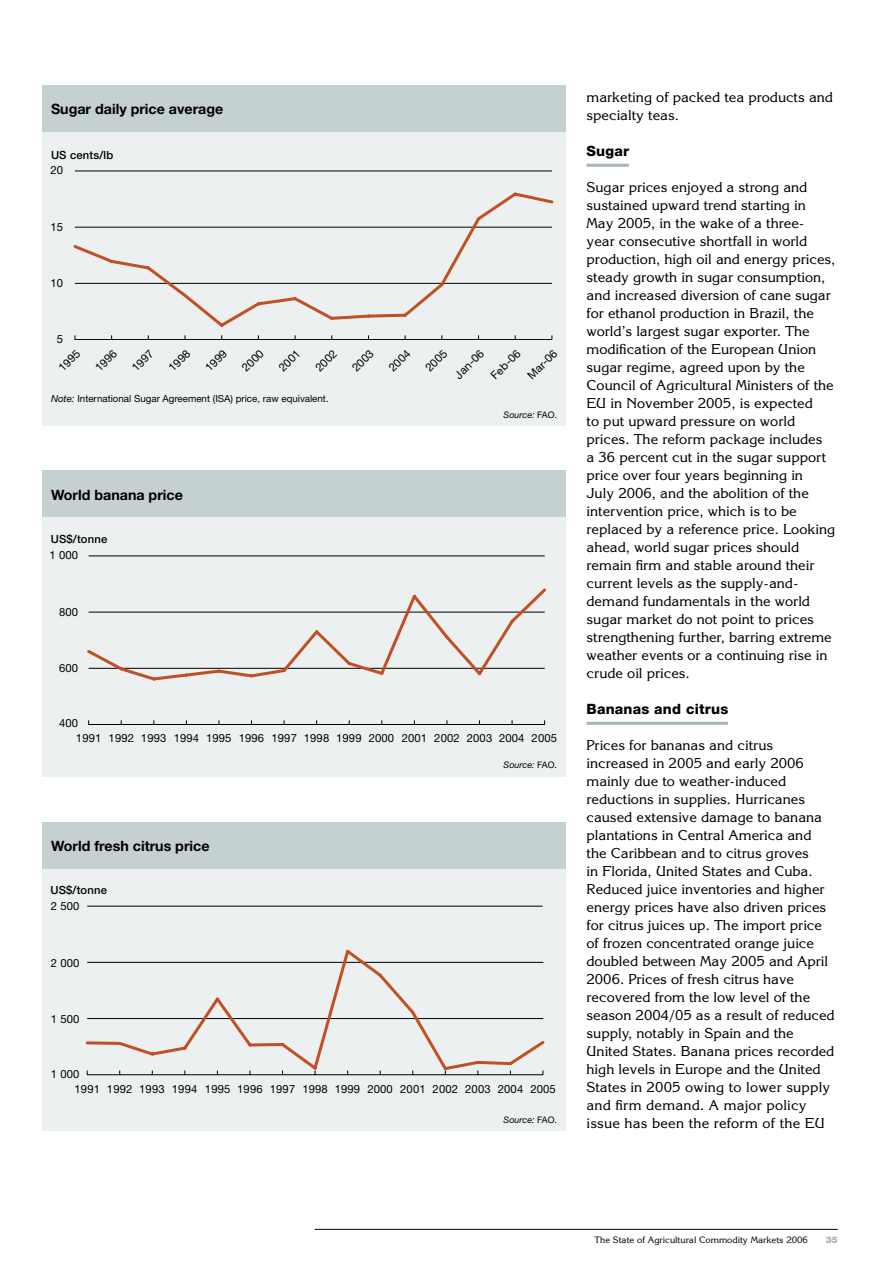
<style>
.page{position:relative;width:893px;height:1263px;background:#fff}
.page>*{position:absolute;margin:0;border:0;box-sizing:border-box;transform-origin:0 0}
.t1{font:700 14.25px "Helvetica Neue";color:#000}
.t2{font:800 14.25px "Helvetica Neue";letter-spacing:.015em;color:#000}
.t3{font:13.95px/18px "Korinna";color:#000}
.t4{font:11.25px/14.4px "Helvetica Neue";letter-spacing:.015em;color:#000}
.t5{font:500 11.25px "Helvetica Neue";letter-spacing:.015em;color:#000}
.t6{font:9.75px "Helvetica Neue";color:#000}
.t7{font:9px "Korinna";color:#000}
.t8{font:italic 9px "Helvetica Neue";color:#000}
.t9{font:900 9px "Helvetica Neue";color:#a6b5b5}
.s1{font-style:italic}
.s2{font-style:normal}
</style>
<div class="page">
<div style="left:43px;top:129px;width:523px;height:297px;background:#edf0f0"></div>
<div style="left:43px;top:864px;width:523px;height:267px;background:#edf0f0"></div>
<hr style="left:75px;top:339px;width:477px;height:1px;background:#000">
<hr style="left:75px;top:171px;width:477px;height:1px;background:#000">
<svg style="left:73px;top:192px;width:480px;height:135px"></svg>
<div style="left:43px;top:85px;width:523px;height:47px;background:#c5d0d0"></div>
<div style="left:43px;top:822px;width:523px;height:47px;background:#c5d0d0"></div>
<hr style="left:87px;top:1074px;width:456px;height:1px;background:#000">
<hr style="left:87px;top:906px;width:456px;height:1px;background:#000">
<svg style="left:86px;top:949px;width:458px;height:124px"></svg>
<div style="left:43px;top:514px;width:523px;height:262px;background:#edf0f0"></div>
<div style="left:43px;top:470px;width:523px;height:47px;background:#c5d0d0"></div>
<hr style="left:89px;top:724px;width:456px;height:1px;background:#000">
<hr style="left:89px;top:555px;width:456px;height:1px;background:#000">
<svg style="left:87px;top:588px;width:459px;height:93px"></svg>
<hr style="left:315px;top:1229px;width:523px;height:1px;background:#000">
<hr style="left:586px;top:164px;width:43px;height:3px;background:#a6b5b5">
<hr style="left:586px;top:722px;width:142px;height:3px;background:#a6b5b5">
<p class="t1" style="left:51px;top:100px;width:174px">Sugar daily price average</p>
<p class="t5" style="left:51px;top:148px;width:64px">US cents/lb</p>
<p class="t4" style="left:50px;top:163px;width:14px">20</p>
<p class="t4" style="left:50px;top:219px;width:14px">15</p>
<p class="t4" style="left:50px;top:276px;width:14px">10</p>
<p class="t4" style="left:57px;top:332px;width:8px">5</p>
<p class="t4" style="left:55px;top:364px;width:27px;rotate:-45deg">1995</p>
<p class="t4" style="left:92px;top:364px;width:27px;rotate:-45deg">1996</p>
<p class="t4" style="left:129px;top:364px;width:27px;rotate:-45deg">1997</p>
<p class="t4" style="left:165px;top:364px;width:27px;rotate:-45deg">1998</p>
<p class="t4" style="left:202px;top:364px;width:27px;rotate:-45deg">1999</p>
<p class="t4" style="left:239px;top:364px;width:27px;rotate:-45deg">2000</p>
<p class="t4" style="left:275px;top:364px;width:27px;rotate:-45deg">2001</p>
<p class="t4" style="left:312px;top:364px;width:27px;rotate:-45deg">2002</p>
<p class="t4" style="left:349px;top:364px;width:27px;rotate:-45deg">2003</p>
<p class="t4" style="left:385px;top:364px;width:27px;rotate:-45deg">2004</p>
<p class="t4" style="left:422px;top:364px;width:27px;rotate:-45deg">2005</p>
<p class="t4" style="left:451px;top:372px;width:37px;rotate:-45deg">Jan-06</p>
<p class="t4" style="left:487px;top:372px;width:38px;rotate:-45deg">Feb-06</p>
<p class="t4" style="left:524px;top:372px;width:38px;rotate:-45deg">Mar-06</p>
<p class="t6" style="left:51px;top:392px;width:279px"><span class="s1">Note:</span> International Sugar Agreement (ISA) price, raw equivalent.</p>
<p class="t1" style="left:51px;top:486px;width:133px">World banana price</p>
<p class="t5" style="left:51px;top:532px;width:58px">US$/tonne</p>
<p class="t4" style="left:49px;top:548px;width:30px">1 000</p>
<p class="t4" style="left:59px;top:605px;width:21px">800</p>
<p class="t4" style="left:59px;top:660px;width:21px">600</p>
<p class="t8" style="left:503px;top:409px;width:55px">Source: <span class="s2">FAO.</span></p>
<p class="t4" style="left:76px;top:716px;width:483px;line-height:15px;text-indent:-17px">400<br>1991 1992 1993 1994 1995 1996 1997 1998 1999 2000 2001 2002 2003 2004 2005</p>
<p class="t8" style="left:503px;top:759px;width:55px">Source: <span class="s2">FAO.</span></p>
<p class="t1" style="left:51px;top:837px;width:160px">World fresh citrus price</p>
<p class="t5" style="left:50px;top:883px;width:58px">US$/tonne</p>
<p class="t4" style="left:51px;top:899px;width:30px">2 500</p>
<p class="t4" style="left:51px;top:956px;width:30px">2 000</p>
<p class="t4" style="left:51px;top:1011px;width:30px">1 500</p>
<p class="t4" style="left:75px;top:1067px;width:483px;text-indent:-24px">1 000<br>1991 1992 1993 1994 1995 1996 1997 1998 1999 2000 2001 2002 2003 2004 2005</p>
<p class="t8" style="left:503px;top:1114px;width:55px">Source: <span class="s2">FAO.</span></p>
<p class="t3" style="left:586px;top:88px;width:248px">marketing of packed tea products and specialty teas.</p>
<p class="t2" style="left:586px;top:142px;width:44px">Sugar</p>
<p class="t3" style="left:586px;top:178px;width:250px">Sugar prices enjoyed a strong and sustained upward trend starting in May 2005, in the wake of a three&shy;year consecutive shortfall in world production, high oil and energy prices, steady growth in sugar consumption, and increased diversion of cane sugar for ethanol production in Brazil, the world’s largest sugar exporter. The modification of the European Union sugar regime, agreed upon by the Council of Agricultural Ministers of the EU in November 2005, is expected<br>to put upward pressure on world prices. The reform package includes<br>a 36 percent cut in the sugar support price over four years beginning in<br>July 2006, and the abolition of the intervention price, which is to be replaced by a reference price. Looking ahead, world sugar prices should remain firm and stable around their current levels as the supply-and&shy;demand fundamentals in the world sugar market do not point to prices strengthening further, barring extreme weather events or a continuing rise in crude oil prices.</p>
<p class="t2" style="left:586px;top:700px;width:143px">Bananas and citrus</p>
<p class="t3" style="left:586px;top:736px;width:250px">Prices for bananas and citrus increased in 2005 and early 2006 mainly due to weather-induced reductions in supplies. Hurricanes caused extensive damage to banana plantations in Central America and the Caribbean and to citrus groves<br>in Florida, United States and Cuba.<br>Reduced juice inventories and higher energy prices have also driven prices for citrus juices up. The import price of frozen concentrated orange juice doubled between May 2005 and April 2006. Prices of fresh citrus have recovered from the low level of the season 2004/05 as a result of reduced supply, notably in Spain and the United States. Banana prices recorded high levels in Europe and the United States in 2005 owing to lower supply and firm demand. A major policy issue has been the reform of the EU</p>
<p class="t7" style="left:594px;top:1234px;width:215px">The State of Agricultural Commodity Markets 2006</p>
<p class="t9" style="left:826px;top:1234px;width:7px">35</p>
</div>
